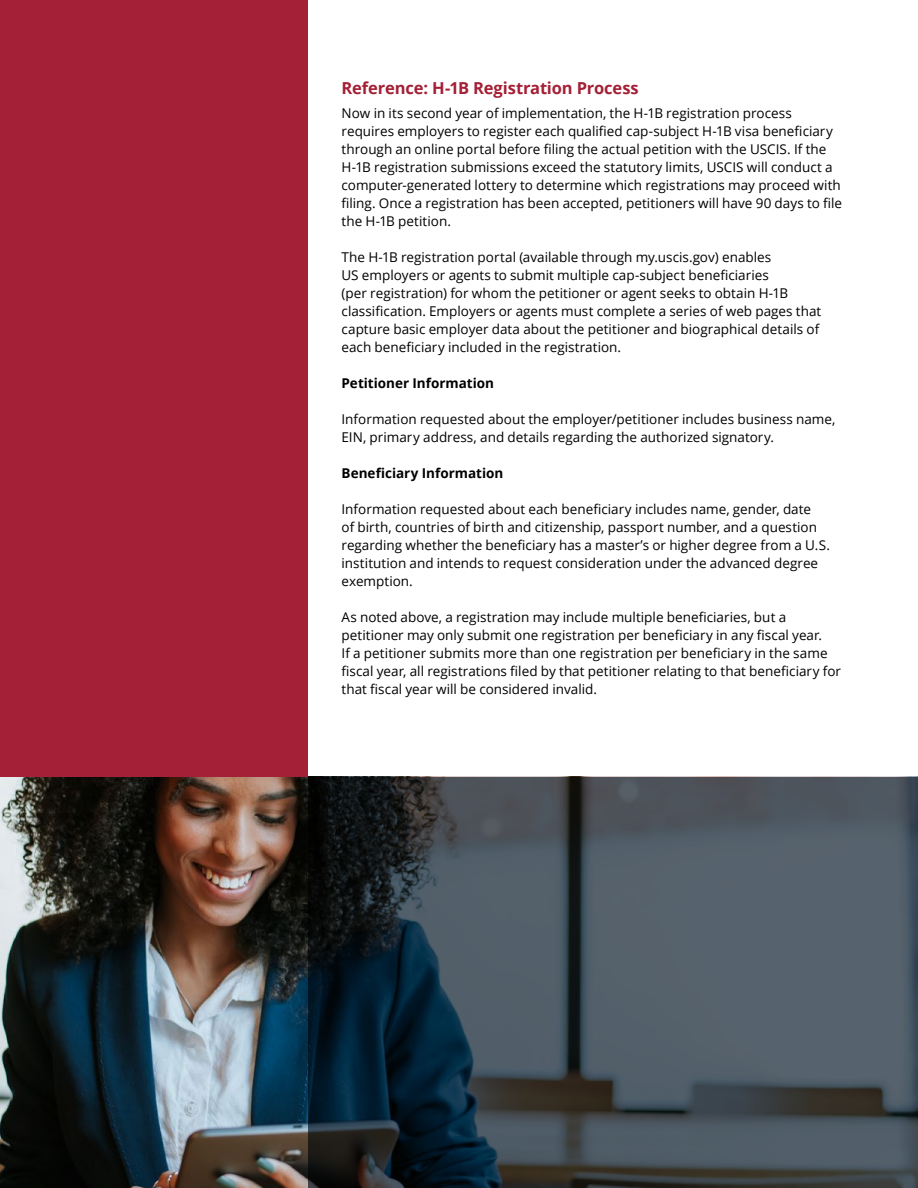
<style>
.page{position:relative;width:918px;height:1188px;background:#fff}
.page>*{position:absolute;margin:0;border:0;box-sizing:border-box;transform-origin:0 0}
.t1{font:700 16.5px "Open Sans";letter-spacing:-.01em;color:#a42036}
.t2{font:13.5px/18px "Open Sans";color:#000}
.t3{font:700 13.5px "Open Sans";color:#000}
</style>
<div class="page">
<img style="left:0;top:777px;width:308px;height:411px">
<div style="left:0;top:0;width:308px;height:777px;background:#a32036"></div>
<svg style="left:308px;top:777px;width:610px;height:411px;background:#3d4951"></svg>
<p class="t1" style="left:342px;top:76px;width:299px">Reference: H-1B Registration Process</p>
<p class="t2" style="left:342px;top:103px;width:502px">Now in its second year of implementation, the H-1B registration process requires employers to register each qualified cap-subject H-1B visa beneficiary through an online portal before filing the actual petition with the USCIS. If the H-1B registration submissions exceed the statutory limits, USCIS will conduct a computer-generated lottery to determine which registrations may proceed with filing. Once a registration has been accepted, petitioners will have 90 days to file the H-1B petition.</p>
<p class="t2" style="left:342px;top:247px;width:481px">The H-1B registration portal (available through my.uscis.gov) enables<br>US employers or agents to submit multiple cap-subject beneficiaries<br>(per registration) for whom the petitioner or agent seeks to obtain H-1B classification. Employers or agents must complete a series of web pages that capture basic employer data about the petitioner and biographical details of each beneficiary included in the registration.</p>
<p class="t3" style="left:342px;top:373px;width:154px">Petitioner Information</p>
<p class="t2" style="left:342px;top:409px;width:495px">Information requested about the employer/petitioner includes business name,<br>EIN, primary address, and details regarding the authorized signatory.</p>
<p class="t3" style="left:342px;top:463px;width:163px">Beneficiary Information</p>
<p class="t2" style="left:342px;top:499px;width:490px">Information requested about each beneficiary includes name, gender, date<br>of birth, countries of birth and citizenship, passport number, and a question regarding whether the beneficiary has a master’s or higher degree from a U.S. institution and intends to request consideration under the advanced degree exemption.</p>
<p class="t2" style="left:342px;top:607px;width:501px">As noted above, a registration may include multiple beneficiaries, but a petitioner may only submit one registration per beneficiary in any fiscal year.<br>If a petitioner submits more than one registration per beneficiary in the same fiscal year, all registrations filed by that petitioner relating to that beneficiary for that fiscal year will be considered invalid.</p>
</div>
